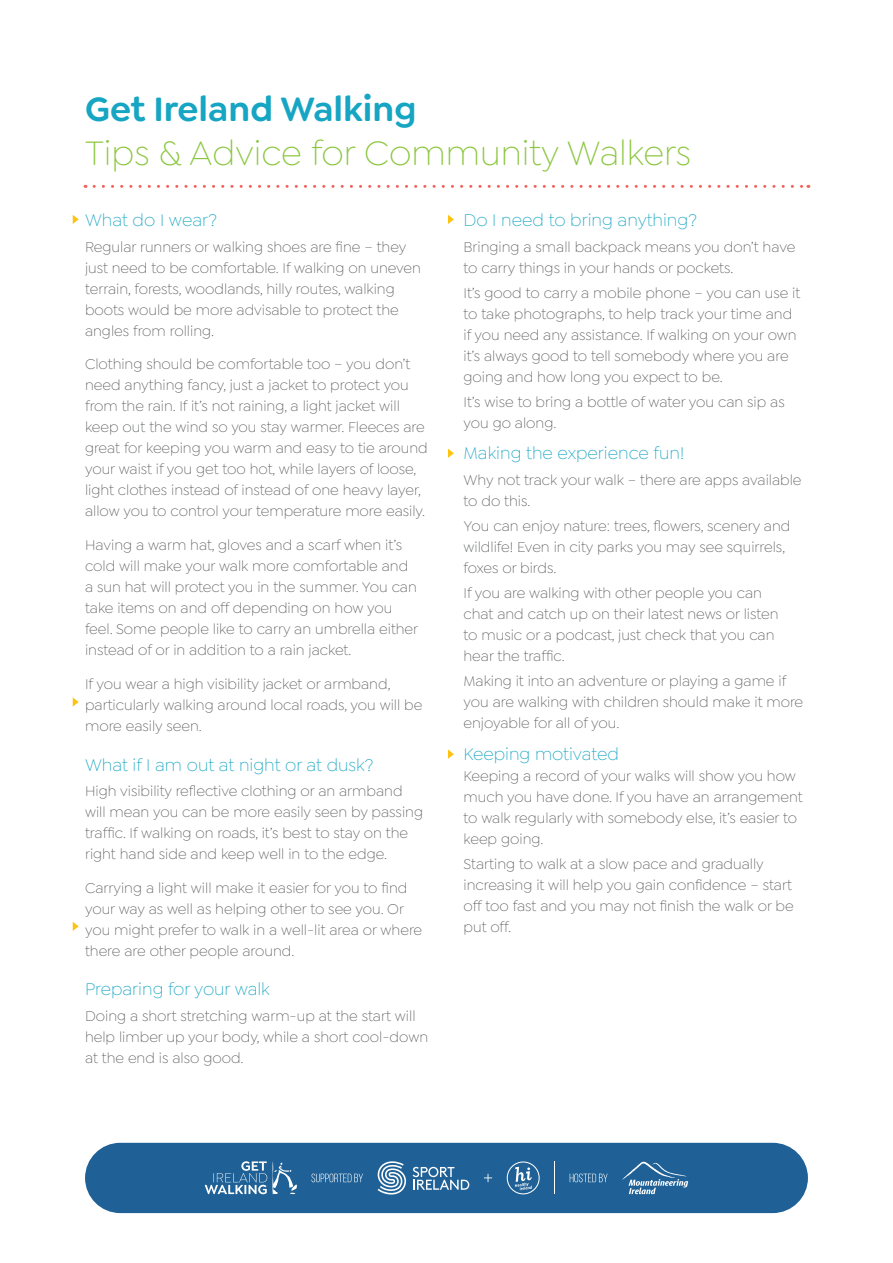
<style>
.page{position:relative;width:893px;height:1263px;background:#fff}
.page>*{position:absolute;margin:0;border:0;box-sizing:border-box;transform-origin:0 0}
.t1{font:300 36px "Goldplay";color:#8bc63e}
.t2{font:600 36px "Goldplay";color:#16a5c2}
.t3{font:300 18px "Goldplay";color:#16a5c2}
.t4{font:300 15px/21px "Goldplay";color:#57585a}
</style>
<div class="page">
<svg style="left:94px;top:185px;width:715px;height:3px"></svg>
<svg style="left:73px;top:215px;width:6px;height:9px"></svg>
<svg style="left:73px;top:697px;width:6px;height:10px"></svg>
<svg style="left:73px;top:922px;width:6px;height:9px"></svg>
<svg style="left:448px;top:215px;width:6px;height:9px"></svg>
<svg style="left:448px;top:749px;width:6px;height:10px"></svg>
<svg style="left:448px;top:449px;width:6px;height:9px"></svg>
<div style="left:85px;top:1143px;width:723px;height:70px;background:#1f6196;border-radius:35px"></div>
<svg style="left:622px;top:1161px;width:66px;height:33px"></svg>
<svg style="left:507px;top:1161px;width:33px;height:33px"></svg>
<svg style="left:311px;top:1173px;width:52px;height:9px"></svg>
<svg style="left:570px;top:1173px;width:38px;height:9px"></svg>
<svg style="left:484px;top:1174px;width:8px;height:8px"></svg>
<hr style="left:554px;top:1161px;width:1px;height:33px;background:#fff">
<svg style="left:413px;top:1167px;width:56px;height:23px"></svg>
<svg style="left:377px;top:1161px;width:29px;height:34px"></svg>
<svg style="left:205px;top:1161px;width:92px;height:33px"></svg>
<p class="t2" style="left:85px;top:87px;width:333px">Get Ireland Walking</p>
<p class="t1" style="left:85px;top:133px;width:608px">Tips &amp; Advice for Community Walkers</p>
<p class="t3" style="left:85px;top:211px;width:134px">What do I wear?</p>
<p class="t4" style="left:85px;top:236px;width:337px">Regular runners or walking shoes are fine – they just need to be comfortable. If walking on uneven terrain, forests, woodlands, hilly routes, walking boots would be more advisable to protect the angles from rolling.</p>
<p class="t4" style="left:85px;top:354px;width:344px">Clothing should be comfortable too – you don’t need anything fancy, just a jacket to protect you from the rain. If it’s not raining, a light jacket will keep out the wind so you stay warmer. Fleeces are great for keeping you warm and easy to tie around your waist if you get too hot, while layers of loose, light clothes instead of instead of one heavy layer, allow you to control your temperature more easily.</p>
<p class="t4" style="left:85px;top:534px;width:335px">Having a warm hat, gloves and a scarf when it’s cold will make your walk more comfortable and a sun hat will protect you in the summer. You can take items on and off depending on how you feel. Some people like to carry an umbrella either instead of or in addition to a rain jacket.</p>
<p class="t4" style="left:85px;top:673px;width:339px">If you wear a high visibility jacket or armband, particularly walking around local roads, you will be more easily seen.</p>
<p class="t3" style="left:85px;top:755px;width:290px">What if I am out at night or at dusk?</p>
<p class="t4" style="left:85px;top:780px;width:339px">High visibility reflective clothing or an armband will mean you can be more easily seen by passing traffic. If walking on roads, it’s best to stay on the right hand side and keep well in to the edge.</p>
<p class="t4" style="left:85px;top:877px;width:339px">Carrying a light will make it easier for you to find your way as well as helping other to see you. Or you might prefer to walk in a well-lit area or where there are other people around.</p>
<p class="t3" style="left:85px;top:980px;width:186px">Preparing for your walk</p>
<p class="t4" style="left:85px;top:1005px;width:345px">Doing a short stretching warm-up at the start will help limber up your body, while a short cool-down at the end is also good.</p>
<p class="t3" style="left:463px;top:211px;width:235px">Do I need to bring anything?</p>
<p class="t4" style="left:463px;top:236px;width:333px">Bringing a small backpack means you don’t have to carry things in your hands or pockets.</p>
<p class="t4" style="left:463px;top:282px;width:338px">It’s good to carry a mobile phone – you can use it to take photographs, to help track your time and if you need any assistance. If walking on your own it’s always good to tell somebody where you are going and how long you expect to be.</p>
<p class="t4" style="left:463px;top:391px;width:323px">It’s wise to bring a bottle of water you can sip as you go along.</p>
<p class="t3" style="left:463px;top:444px;width:222px">Making the experience fun!</p>
<p class="t4" style="left:463px;top:469px;width:340px">Why not track your walk – there are apps available to do this.</p>
<p class="t4" style="left:463px;top:515px;width:328px">You can enjoy nature: trees, flowers, scenery and wildlife! Even in city parks you may see squirrels, foxes or birds.</p>
<p class="t4" style="left:463px;top:582px;width:316px">If you are walking with other people you can chat and catch up on their latest news or listen to music or a podcast, just check that you can hear the traffic.</p>
<p class="t4" style="left:463px;top:671px;width:341px">Making it into an adventure or playing a game if you are walking with children should make it more enjoyable for all of you.</p>
<p class="t3" style="left:463px;top:744px;width:157px">Keeping motivated</p>
<p class="t4" style="left:463px;top:765px;width:341px">Keeping a record of your walks will show you how much you have done. If you have an arrangement to walk regularly with somebody else, it’s easier to keep going.</p>
<p class="t4" style="left:463px;top:853px;width:332px">Starting to walk at a slow pace and gradually increasing it will help you gain confidence – start off too fast and you may not finish the walk or be put off.</p>
</div>
